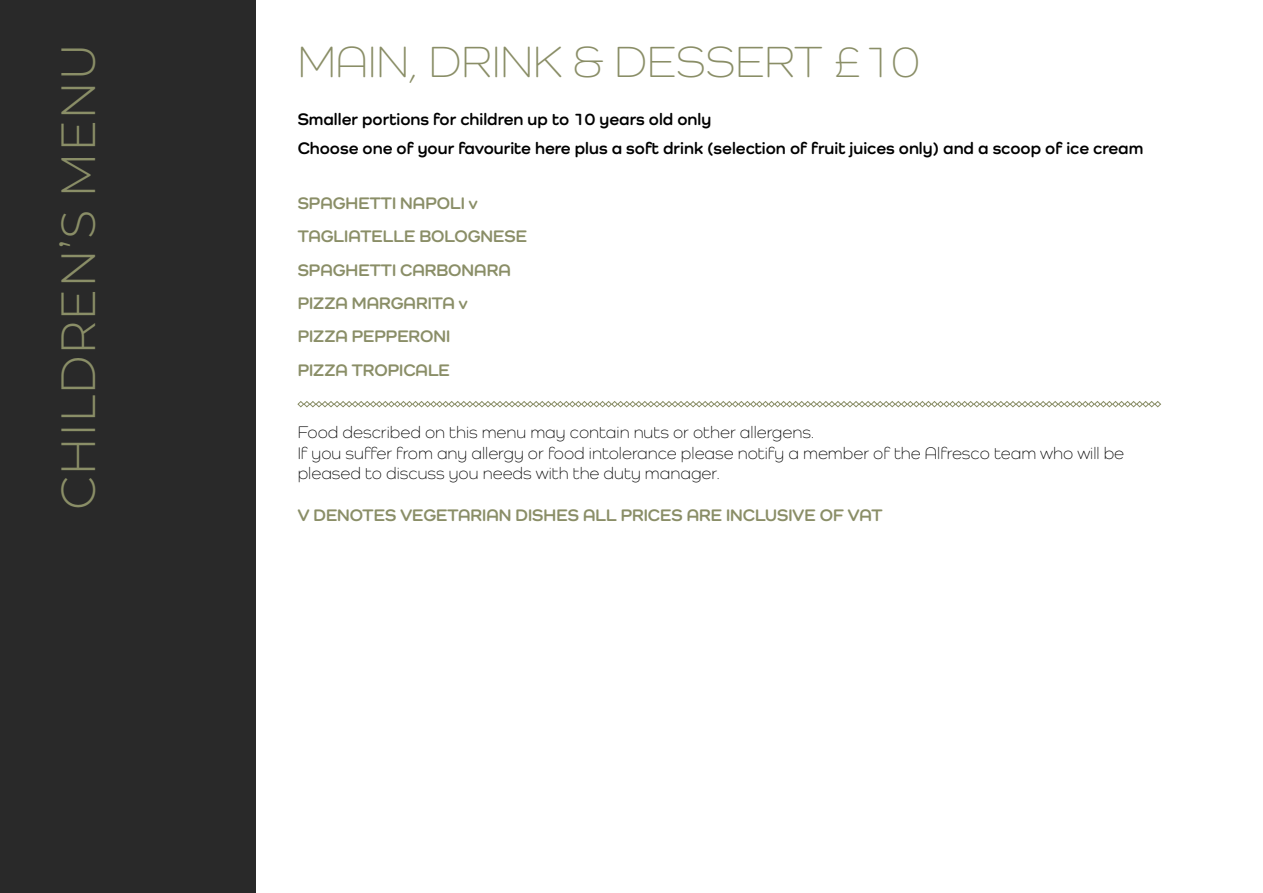
<style>
.page{position:relative;width:1263px;height:893px;background:#fff}
.page>*{position:absolute;margin:0;border:0;box-sizing:border-box;transform-origin:0 0}
.t1{font:300 48px "Montserrat";color:#8a8e67}
.t2{font:300 45px "Como";color:#8a8e67}
.t3{font:300 17.25px/20.7px "Como";color:#000}
.t4{font:700 17.25px/33.5px "Como";color:#8a8e67}
.t5{font:700 17.25px/29.2px "Como";color:#000}
</style>
<div class="page">
<svg style="left:297px;top:401px;width:864px;height:6px"></svg>
<div style="left:0;top:0;width:255px;height:893px;background:#292929"></div>
<h1 class="t1" style="left:46px;top:510px;width:469px;rotate:-90deg">CHILDREN’S MENU</h1>
<h2 class="t2" style="left:298px;top:35px;width:624px">MAIN, DRINK &amp; DESSERT £10</h2>
<p class="t5" style="left:298px;top:104px;width:847px">Smaller portions for children up to 10 years old only<br>Choose one of your favourite here plus a soft drink (selection of fruit juices only) and a scoop of ice cream</p>
<p class="t4" style="left:298px;top:186px;width:231px">SPAGHETTI NAPOLI v<br>TAGLIATELLE BOLOGNESE<br>SPAGHETTI CARBONARA<br>PIZZA MARGARITA v<br>PIZZA PEPPERONI<br>PIZZA TROPICALE</p>
<p class="t3" style="left:298px;top:422px;width:828px">Food described on this menu may contain nuts or other allergens.<br>If you suffer from any allergy or food intolerance please notify a member of the Alfresco team who will be pleased to discuss you needs with the duty manager.</p>
<p class="t4" style="left:298px;top:498px;width:586px">V DENOTES VEGETARIAN DISHES ALL PRICES ARE INCLUSIVE OF VAT</p>
</div>
